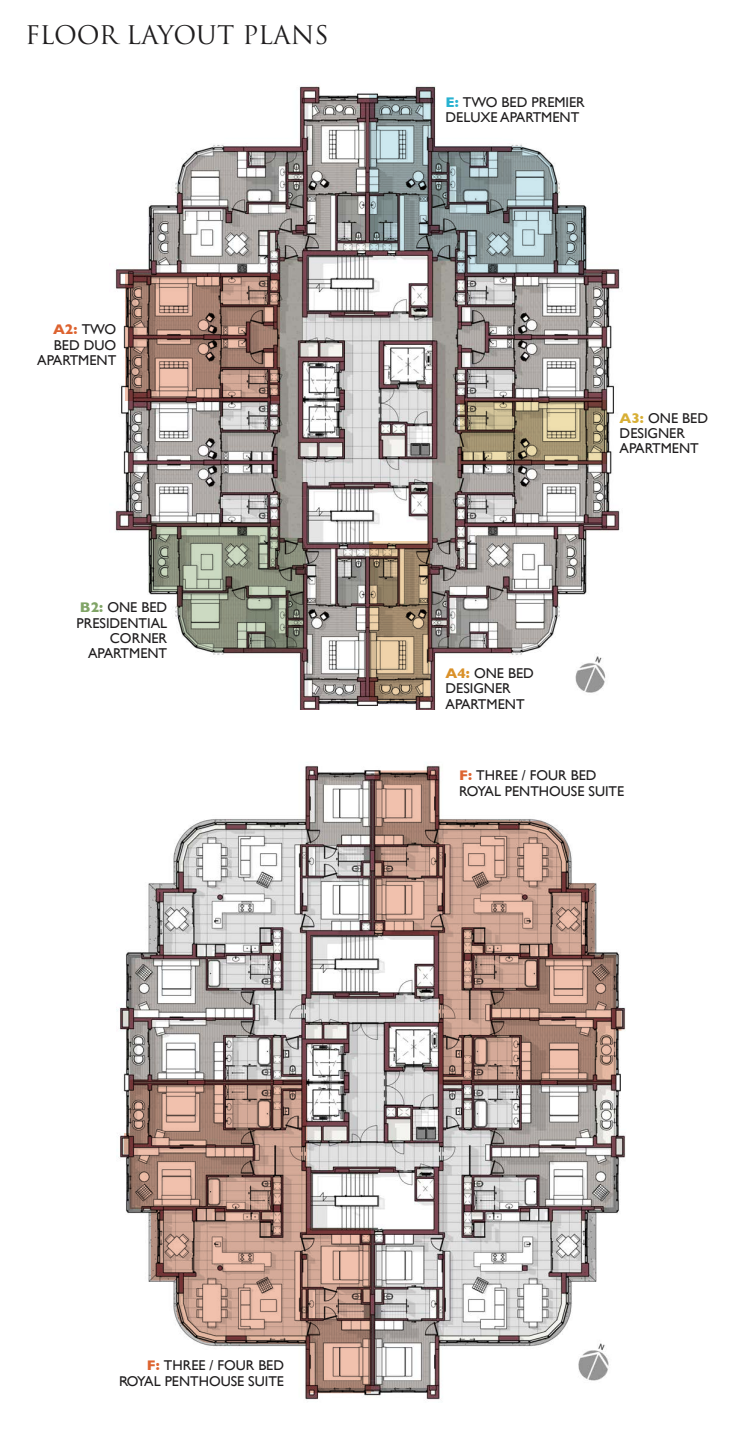
<style>
.page{position:relative;width:745px;height:1438px;background:#fff}
.page>*{position:absolute;margin:0;border:0;box-sizing:border-box;transform-origin:0 0}
.t1{font:25px "Trajan Pro";color:#1f1d1e}
.t2{font:14.25px/15.4px "Gill Sans";color:#1f1d1e}
.t3{font:14.12px/15.4px "Gill Sans";color:#1f1d1e}
.s1{font-weight:700;color:#dd6330}
.s2{font-weight:700;color:#80a466}
.s3{font-weight:700;color:#28b2d1}
.s4{font-weight:700;color:#da9129}
.s5{font-weight:700;color:#d8af35}
</style>
<div class="page">
<img style="left:115px;top:86px;width:505px;height:624px">
<svg style="left:369px;top:87px;width:216px;height:189px"></svg>
<svg style="left:125px;top:274px;width:154px;height:126px;background:#9f7a6d"></svg>
<svg style="left:148px;top:522px;width:158px;height:130px;background:#939688"></svg>
<svg style="left:369px;top:541px;width:60px;height:160px;background:#9f886c"></svg>
<svg style="left:460px;top:400px;width:145px;height:64px;background:#9e8d6e"></svg>
<img style="left:116px;top:765px;width:510px;height:635px">
<svg style="left:374px;top:770px;width:247px;height:314px"></svg>
<svg style="left:124px;top:1079px;width:247px;height:314px"></svg>
<p class="t1" style="left:25px;top:19px;width:305px">FLOOR LAYOUT PLANS</p>
<p class="t2" style="left:37px;top:322px;width:81px;text-align:right"><span class="s1">A2:</span> TWO<br>BED DUO<br>APARTMENT</p>
<p class="t2" style="left:76px;top:599px;width:92px"><span class="s2">B2:</span> ONE BED<br>PRESIDENTIAL</p>
<p class="t2" style="left:110px;top:630px;width:59px">CORNER</p>
<p class="t2" style="left:88px;top:646px;width:81px">APARTMENT</p>
<p class="t2" style="left:445px;top:94px;width:141px"><span class="s3">E:</span> TWO BED PREMIER<br>DELUXE APARTMENT</p>
<p class="t2" style="left:445px;top:665px;width:90px"><span class="s4">A4:</span> ONE BED<br>DESIGNER<br>APARTMENT</p>
<p class="t2" style="left:619px;top:410px;width:90px"><span class="s5">A3:</span> ONE BED<br>DESIGNER<br>APARTMENT</p>
<p class="t3" style="left:459px;top:767px;width:166px"><span class="s1">F:</span> THREE / FOUR BED<br>ROYAL PENTHOUSE SUITE</p>
<p class="t3" style="left:119px;top:1357px;width:166px;text-align:right"><span class="s1">F:</span> THREE / FOUR BED<br>ROYAL PENTHOUSE SUITE</p>
</div>
